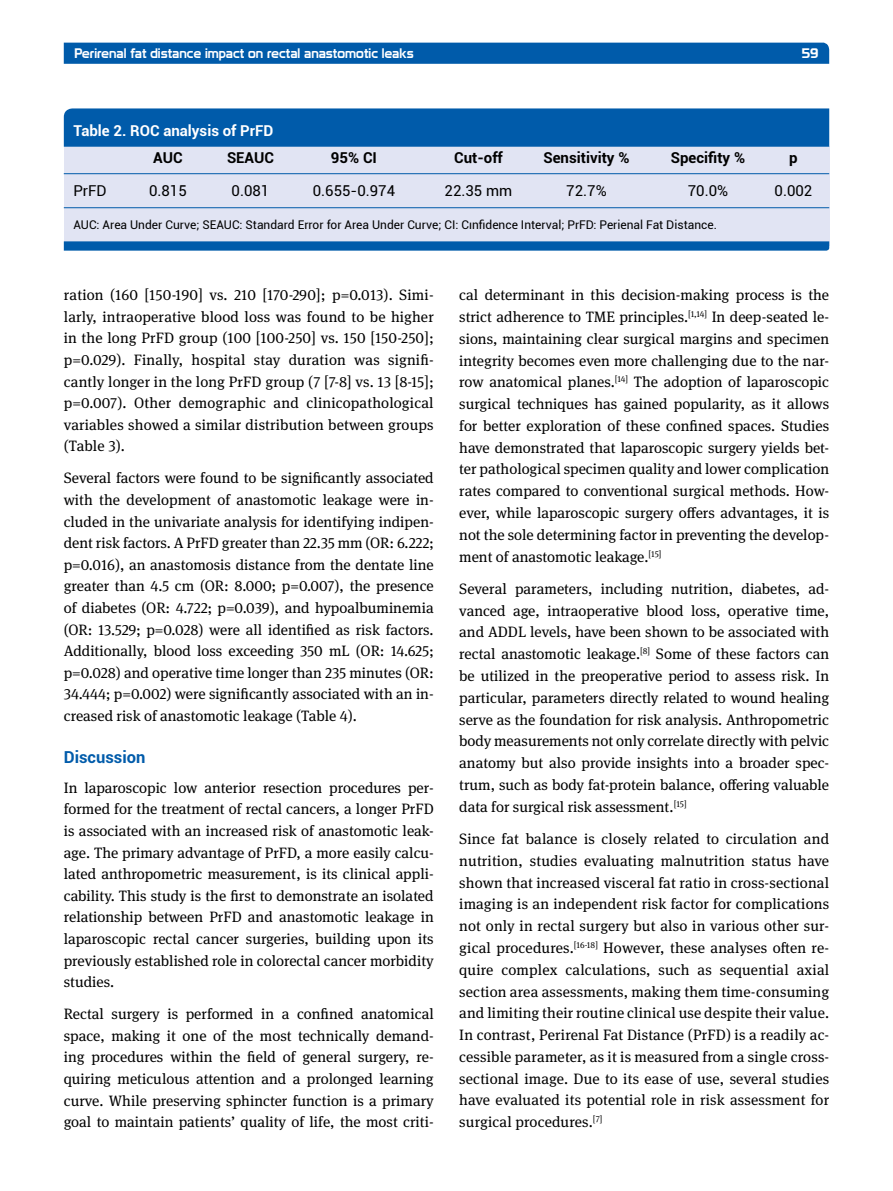
<style>
.page{position:relative;width:893px;height:1191px;background:#fff}
.page>*{position:absolute;margin:0;border:0;box-sizing:border-box;transform-origin:0 0}
.t1{font:700 16.5px "Roboto";color:#005baa}
.t2{font:15px/21.8px "DG Meta Serif Science";color:#000;text-align:justify}
.t3{font:15px "Roboto";color:#000}
.t4{font:700 15px "Roboto";color:#000}
.t5{font:700 15px "Roboto";color:#fff}
.t6{font:13.5px "Prototype";color:#fff}
.t7{font:12px "Roboto";color:#000}
</style>
<div class="page">
<div style="left:64px;top:43px;width:765px;height:21px;background:#005baa"></div>
<div style="left:64px;top:146px;width:765px;height:100px;background:#e1e4f3"></div>
<div style="left:64px;top:108px;width:765px;height:39px;background:#005baa"></div>
<svg style="left:64px;top:241px;width:765px;height:10px;background:#1166af"></svg>
<hr style="left:64px;top:173px;width:765px;height:1px;background:#005baa">
<hr style="left:64px;top:207px;width:765px;height:1px;background:#005baa">
<p class="t6" style="left:74px;top:45px;width:341px">Perirenal fat distance impact on rectal anastomotic leaks</p>
<p class="t6" style="left:802px;top:45px;width:18px">59</p>
<p class="t5" style="left:73px;top:120px;width:201px">Table 2. ROC analysis of PrFD</p>
<p class="t4" style="left:153px;top:147px;width:31px">AUC</p>
<p class="t4" style="left:227px;top:147px;width:48px">SEAUC</p>
<p class="t4" style="left:331px;top:147px;width:47px">95% CI</p>
<p class="t4" style="left:454px;top:147px;width:50px">Cut-off</p>
<p class="t4" style="left:543px;top:147px;width:87px">Sensitivity %</p>
<p class="t4" style="left:671px;top:147px;width:76px">Specifity %</p>
<p class="t4" style="left:789px;top:147px;width:10px">p</p>
<p class="t3" style="left:73px;top:180px;width:35px">PrFD</p>
<p class="t3" style="left:149px;top:180px;width:39px">0.815</p>
<p class="t3" style="left:232px;top:180px;width:39px">0.081</p>
<p class="t3" style="left:313px;top:180px;width:84px">0.655-0.974</p>
<p class="t3" style="left:445px;top:180px;width:69px">22.35 mm</p>
<p class="t3" style="left:566px;top:180px;width:42px">72.7%</p>
<p class="t3" style="left:688px;top:180px;width:42px">70.0%</p>
<p class="t3" style="left:775px;top:180px;width:39px">0.002</p>
<p class="t7" style="left:73px;top:217px;width:645px">AUC: Area Under Curve; SEAUC: Standard Error for Area Under Curve; CI: Cınfidence Interval; PrFD: Perienal Fat Distance.</p>
<p class="t2" style="left:64px;top:284px;width:371px">ration (160 [150-190] vs. 210 [170-290]; p=0.013). Simi&shy;larly, intraoperative blood loss was found to be higher in the long PrFD group (100 [100-250] vs. 150 [150-250]; p=0.029). Finally, hospital stay duration was signifi&shy;cantly longer in the long PrFD group (7 [7-8] vs. 13 [8-15]; p=0.007). Other demographic and clinicopathological variables showed a similar distribution between groups (Table 3).</p>
<p class="t2" style="left:64px;top:467px;width:371px">Several factors were found to be significantly associated with the development of anastomotic leakage were in&shy;cluded in the univariate analysis for identifying indipen&shy;dent risk factors. A PrFD greater than 22.35 mm (OR: 6.222; p=0.016), an anastomosis distance from the dentate line greater than 4.5 cm (OR: 8.000; p=0.007), the presence of diabetes (OR: 4.722; p=0.039), and hypoalbuminemia (OR: 13.529; p=0.028) were all identified as risk factors.<br>Additionally, blood loss exceeding 350 mL (OR: 14.625; p=0.028) and operative time longer than 235 minutes (OR:<br>34.444; p=0.002) were significantly associated with an in&shy;creased risk of anastomotic leakage (Table 4).</p>
<p class="t1" style="left:64px;top:745px;width:83px">Discussion</p>
<p class="t2" style="left:64px;top:776px;width:371px">In laparoscopic low anterior resection procedures per&shy;formed for the treatment of rectal cancers, a longer PrFD is associated with an increased risk of anastomotic leak&shy;age. The primary advantage of PrFD, a more easily calcu&shy;lated anthropometric measurement, is its clinical appli&shy;cability. This study is the first to demonstrate an isolated relationship between PrFD and anastomotic leakage in laparoscopic rectal cancer surgeries, building upon its previously established role in colorectal cancer morbidity studies.</p>
<p class="t2" style="left:64px;top:1003px;width:371px">Rectal surgery is performed in a confined anatomical space, making it one of the most technically demand&shy;ing procedures within the field of general surgery, re&shy;quiring meticulous attention and a prolonged learning curve. While preserving sphincter function is a primary goal to maintain patients’ quality of life, the most criti-</p>
<p class="t2" style="left:459px;top:284px;width:371px">cal determinant in this decision-making process is the strict adherence to TME principles.<sup>[1,14]</sup> In deep-seated le&shy;sions, maintaining clear surgical margins and specimen integrity becomes even more challenging due to the nar&shy;row anatomical planes.<sup>[14]</sup> The adoption of laparoscopic surgical techniques has gained popularity, as it allows for better exploration of these confined spaces. Studies have demonstrated that laparoscopic surgery yields bet&shy;ter pathological specimen quality and lower complication rates compared to conventional surgical methods. How&shy;ever, while laparoscopic surgery offers advantages, it is not the sole determining factor in preventing the develop&shy;ment of anastomotic leakage.<sup>[15]</sup></p>
<p class="t2" style="left:459px;top:577px;width:371px">Several parameters, including nutrition, diabetes, ad&shy;vanced age, intraoperative blood loss, operative time, and ADDL levels, have been shown to be associated with rectal anastomotic leakage.<sup>[8]</sup> Some of these factors can be utilized in the preoperative period to assess risk. In particular, parameters directly related to wound healing serve as the foundation for risk analysis. Anthropometric body measurements not only correlate directly with pelvic anatomy but also provide insights into a broader spec&shy;trum, such as body fat-protein balance, offering valuable data for surgical risk assessment.<sup>[15]</sup></p>
<p class="t2" style="left:459px;top:827px;width:371px">Since fat balance is closely related to circulation and nutrition, studies evaluating malnutrition status have shown that increased visceral fat ratio in cross-sectional imaging is an independent risk factor for complications not only in rectal surgery but also in various other sur&shy;gical procedures.<sup>[16-18]</sup> However, these analyses often re&shy;quire complex calculations, such as sequential axial section area assessments, making them time-consuming and limiting their routine clinical use despite their value.<br>In contrast, Perirenal Fat Distance (PrFD) is a readily ac&shy;cessible parameter, as it is measured from a single cross&shy;sectional image. Due to its ease of use, several studies have evaluated its potential role in risk assessment for surgical procedures.<sup>[7]</sup></p>
</div>
